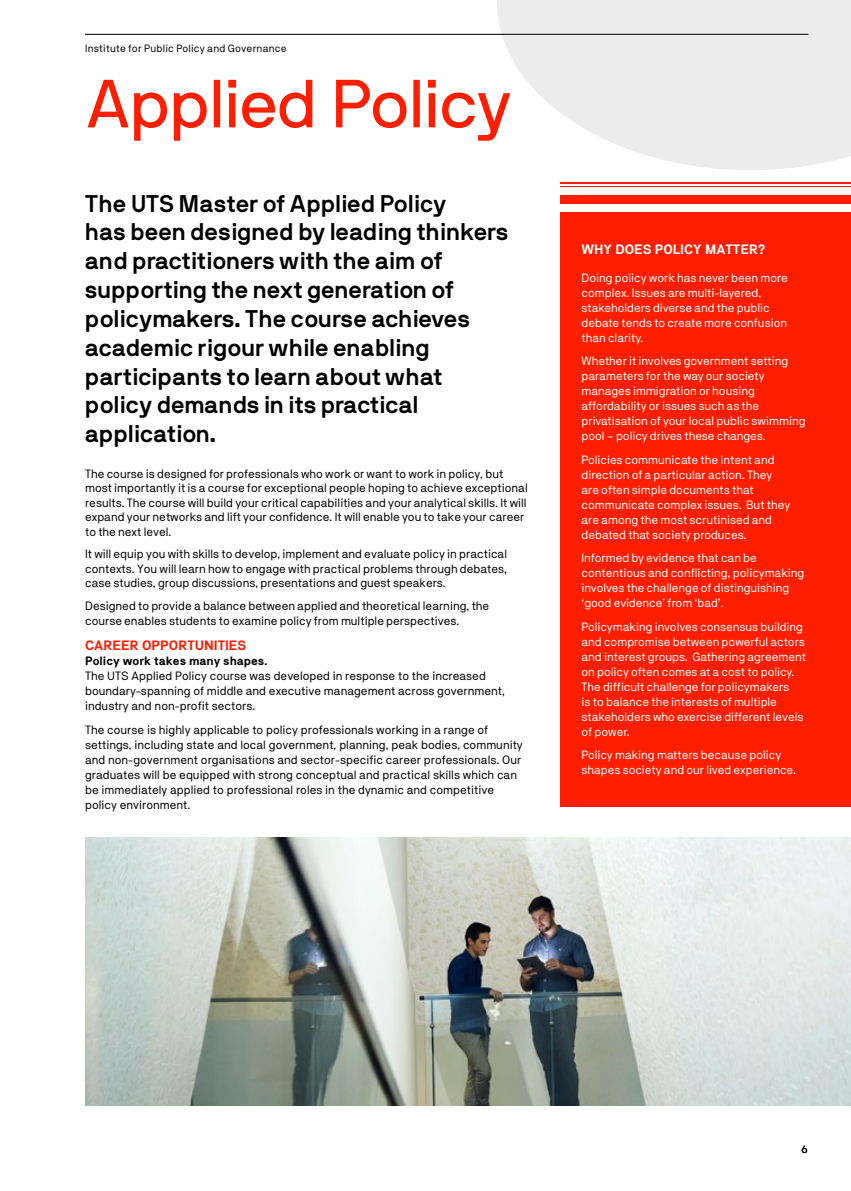
<style>
.page{position:relative;width:851px;height:1191px;background:#fff}
.page>*{position:absolute;margin:0;border:0;box-sizing:border-box;transform-origin:0 0}
.t1{font:67.5px "NB International Pro";letter-spacing:-.02em;color:#ff1e00}
.t2{font:700 24px/28.8px "NB International Pro";color:#000}
.t3{font:700 13.5px "NB Akademie Std";color:#fff}
.t4{font:700 13.5px "NB Akademie Std";color:#ff1e00}
.t5{font:12px/14.4px "NB Akademie Std";color:#000}
.t6{font:12px/15px "NB Akademie Std";color:#fff}
.t7{font:700 12px "NB Akademie Std";color:#000}
.t8{font:10.5px "NB Akademie Std";letter-spacing:.02em;color:#000}
.t9{font:10.5px "NB International Pro";color:#000}
</style>
<div class="page">
<svg style="left:496px;top:0;width:354px;height:170px;fill:#ececec"></svg>
<hr style="left:85px;top:34px;width:723px;height:1px;background:#000">
<hr style="left:560px;top:186px;width:290px;height:1px;background:#ff1e00">
<hr style="left:560px;top:182px;width:290px;height:2px;background:#ff1e00">
<div style="left:560px;top:213px;width:290px;height:594px;background:#ff1e00"></div>
<div style="left:560px;top:196px;width:290px;height:8px;background:#ff1e00"></div>
<img style="left:85px;top:837px;width:765px;height:269px">
<p class="t8" style="left:85px;top:42px;width:203px">Institute for Public Policy and Governance</p>
<h1 class="t1" style="left:85px;top:66px;width:428px">Applied Policy</h1>
<p class="t2" style="left:85px;top:189px;width:425px">The UTS Master of Applied Policy<br>has been designed by leading thinkers and practitioners with the aim of supporting the next generation of policymakers. The course achieves academic rigour while enabling participants to learn about what policy demands in its practical application.</p>
<p class="t5" style="left:85px;top:466px;width:444px">The course is designed for professionals who work or want to work in policy, but most importantly it is a course for exceptional people hoping to achieve exceptional results. The course will build your critical capabilities and your analytical skills. It will expand your networks and lift your confidence. It will enable you to take your career to the next level.</p>
<p class="t5" style="left:85px;top:547px;width:423px;text-align:justify">It will equip you with skills to develop, implement and evaluate policy in practical contexts. You will learn how to engage with practical problems through debates, case studies, group discussions, presentations and guest speakers.</p>
<p class="t5" style="left:85px;top:598px;width:405px">Designed to provide a balance between applied and theoretical learning, the course enables students to examine policy from multiple perspectives.</p>
<p class="t4" style="left:85px;top:638px;width:163px">CAREER OPPORTUNITIES</p>
<p class="t7" style="left:85px;top:654px;width:184px">Policy work takes many shapes.</p>
<p class="t5" style="left:85px;top:668px;width:421px;line-height:15px">The UTS Applied Policy course was developed in response to the increased boundary-spanning of middle and executive management across government, industry and non-profit sectors.</p>
<p class="t5" style="left:85px;top:722px;width:439px;line-height:15px">The course is highly applicable to policy professionals working in a range of settings, including state and local government, planning, peak bodies, community and non-government organisations and sector-specific career professionals. Our graduates will be equipped with strong conceptual and practical skills which can be immediately applied to professional roles in the dynamic and competitive policy environment.</p>
<p class="t3" style="left:581px;top:241px;width:185px">WHY DOES POLICY MATTER?</p>
<p class="t6" style="left:581px;top:270px;width:208px">Doing policy work has never been more complex. Issues are multi-layered, stakeholders diverse and the public debate tends to create more confusion than clarity.</p>
<p class="t6" style="left:581px;top:353px;width:225px">Whether it involves government setting parameters for the way our society manages immigration or housing affordability or issues such as the privatisation of your local public swimming pool – policy drives these changes.</p>
<p class="t6" style="left:581px;top:452px;width:210px">Policies communicate the intent and direction of a particular action. They are often simple documents that communicate complex issues. But they are among the most scrutinised and debated that society produces.</p>
<p class="t6" style="left:581px;top:550px;width:224px">Informed by evidence that can be contentious and conflicting, policymaking involves the challenge of distinguishing ‘good evidence’ from ‘bad’.</p>
<p class="t6" style="left:581px;top:619px;width:226px">Policymaking involves consensus building and compromise between powerful actors and interest groups. Gathering agreement on policy often comes at a cost to policy.<br>The difficult challenge for policymakers<br>is to balance the interests of multiple stakeholders who exercise different levels of power.</p>
<p class="t6" style="left:581px;top:747px;width:216px">Policy making matters because policy shapes society and our lived experience.</p>
<p class="t9" style="left:801px;top:1143px;width:8px">6</p>
</div>
